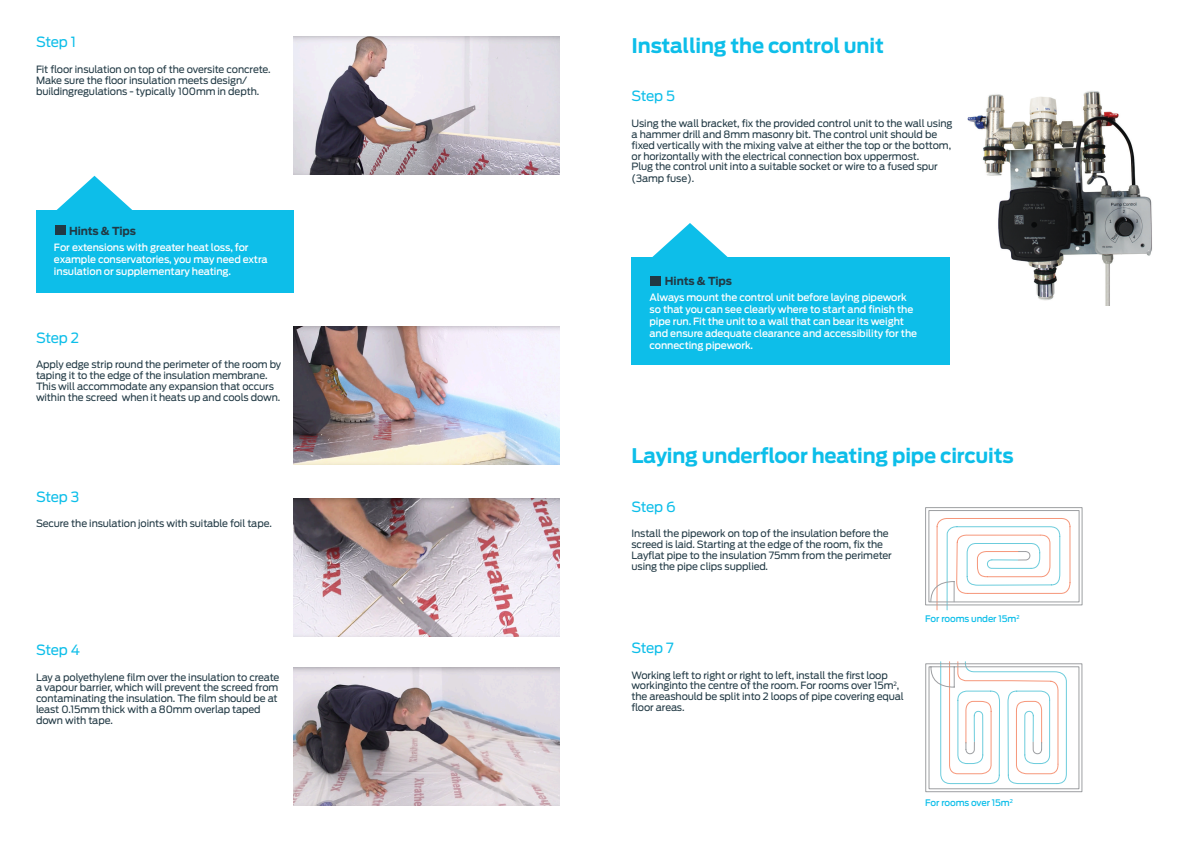
<style>
.page{position:relative;width:1191px;height:842px;background:#fff}
.page>*{position:absolute;margin:0;border:0;box-sizing:border-box;transform-origin:0 0}
.t1{font:700 20px "Antenna";letter-spacing:-.01em;color:#0dbee9}
.t2{font:14px "Antenna";letter-spacing:-.03em;color:#0dbee9}
.Minion_Text{font:700 11px "Antenna";letter-spacing:-.01em;color:#213944}
.t3{font:10px/10.9px "Antenna";letter-spacing:-.01em;color:#213944}
.Minion_Text-2{font:500 10px/12px "Antenna";letter-spacing:-.01em;color:#fff}
.body_copy{font:500 9px "Antenna";letter-spacing:-.01em;color:#0dbee9}
</style>
<div class="page">
<div style="left:36px;top:210px;width:258px;height:83px;background:#0dbee9"></div>
<svg style="left:56px;top:176px;width:76px;height:34px"></svg>
<div style="left:55px;top:226px;width:10px;height:9px;background:#213944"></div>
<img style="left:294px;top:36px;width:265px;height:139px">
<img style="left:294px;top:326px;width:265px;height:139px">
<img style="left:294px;top:498px;width:265px;height:139px">
<img style="left:294px;top:667px;width:265px;height:139px">
<div style="left:631px;top:257px;width:319px;height:107px;background:#0dbee9"></div>
<svg style="left:652px;top:223px;width:76px;height:34px"></svg>
<div style="left:650px;top:276px;width:10px;height:10px;background:#213944"></div>
<img style="left:967px;top:91px;width:185px;height:214px">
<svg style="left:925px;top:507px;width:157px;height:104px"></svg>
<svg style="left:925px;top:661px;width:157px;height:131px"></svg>
<p class="t2" style="left:36px;top:34px;width:41px">Step 1</p>
<p class="t3" style="left:36px;top:64px;width:236px">Fit floor insulation on top of the oversite concrete.</p>
<p class="t3" style="left:36px;top:75px;width:225px">Make sure the floor insulation meets design/ buildingregulations - typically 100mm in depth.</p>
<p class="Minion_Text" style="left:69px;top:224px;width:68px">Hints &amp; Tips</p>
<p class="Minion_Text-2" style="left:54px;top:241px;width:215px">For extensions with greater heat loss, for example conservatories, you may need extra insulation or supplementary heating.</p>
<p class="t2" style="left:36px;top:329px;width:44px">Step 2</p>
<p class="t3" style="left:36px;top:359px;width:247px">Apply edge strip round the perimeter of the room by</p>
<p class="t3" style="left:36px;top:370px;width:246px">taping it to the edge of the insulation membrane.<br>This will accommodate any expansion that occurs within the screed when it heats up and cools down.</p>
<p class="t2" style="left:36px;top:489px;width:45px">Step 3</p>
<p class="t3" style="left:36px;top:518px;width:237px">Secure the insulation joints with suitable foil tape.</p>
<p class="t2" style="left:36px;top:641px;width:45px">Step 4</p>
<p class="t3" style="left:36px;top:672px;width:245px">Lay a polyethylene film over the insulation to create a vapour barrier, which will prevent the screed from contaminating the insulation. The film should be at least 0.15mm thick with a 80mm overlap taped down with tape.</p>
<p class="t1" style="left:631px;top:34px;width:254px">Installing the control unit</p>
<p class="t2" style="left:631px;top:88px;width:45px">Step 5</p>
<p class="t3" style="left:631px;top:118px;width:322px">Using the wall bracket, fix the provided control unit to the wall using a hammer drill and 8mm masonry bit. The control unit should be fixed vertically with the mixing valve at either the top or the bottom, or horizontally with the electrical connection box uppermost.<br>Plug the control unit into a suitable socket or wire to a fused spur</p>
<p class="t3" style="left:631px;top:173px;width:64px">(3amp fuse).</p>
<p class="Minion_Text" style="left:665px;top:275px;width:68px">Hints &amp; Tips</p>
<p class="Minion_Text-2" style="left:649px;top:292px;width:269px">Always mount the control unit before laying pipework so that you can see clearly where to start and finish the pipe run. Fit the unit to a wall that can bear its weight and ensure adequate clearance and accessibility for the connecting pipework.</p>
<p class="t1" style="left:631px;top:444px;width:384px">Laying underfloor heating pipe circuits</p>
<p class="t2" style="left:631px;top:498px;width:46px">Step 6</p>
<p class="t3" style="left:631px;top:528px;width:262px">Install the pipework on top of the insulation before the screed is laid. Starting at the edge of the room, fix the Layflat pipe to the insulation 75mm from the perimeter using the pipe clips supplied.</p>
<p class="t2" style="left:631px;top:639px;width:44px">Step 7</p>
<p class="t3" style="left:631px;top:669px;width:274px">Working left to right or right to left, install the first loop workinginto the centre of the room. For rooms over 15m<sup>2</sup>, the areashould be split into 2 loops of pipe covering equal floor areas.</p>
<p class="body_copy" style="left:925px;top:614px;width:96px">For rooms under 15m<sup>2</sup></p>
<p class="body_copy" style="left:925px;top:797px;width:89px">For rooms over 15m<sup>2</sup></p>
</div>
